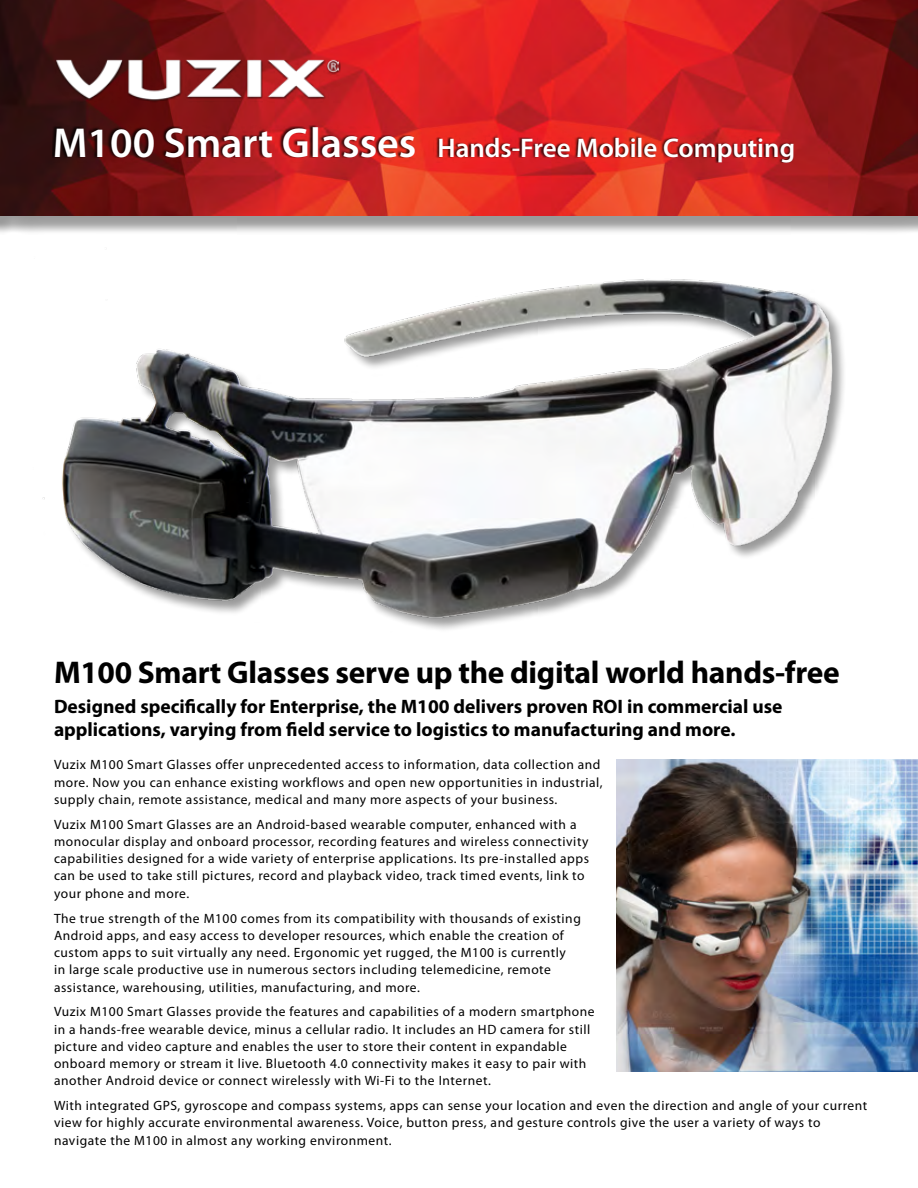
<style>
.page{position:relative;width:918px;height:1188px;background:#fff}
.page>*{position:absolute;margin:0;border:0;box-sizing:border-box;transform-origin:0 0}
.t1{font:700 31.5px "Myriad Pro";letter-spacing:-.01em;color:#000}
.t2{font:600 27px "Myriad Pro";color:#fff}
.t3{font:700 19.5px/22.5px "Myriad Pro";color:#000}
.t4{font:13.5px/17.2px "Myriad Pro";letter-spacing:.04em;color:#000}
.s1{font-size:42px}
</style>
<div class="page">
<div style="left:0;top:0;width:918px;height:235px;background:#000;opacity:.4"></div>
<img style="left:0;top:0;width:918px;height:216px">
<div style="left:52px;top:125px;width:742px;height:38px;background:#000;opacity:.75"></div>
<img style="left:54px;top:51px;width:284px;height:56px">
<img style="left:42px;top:279px;width:802px;height:351px">
<img style="left:616px;top:759px;width:302px;height:312px">
<p class="t2" style="left:53px;top:131px;width:744px"><span class="s1">M100 Smart Glasses</span> Hands-Free Mobile Computing</p>
<p class="t1" style="left:54px;top:652px;width:787px">M100 Smart Glasses serve up the digital world hands-free</p>
<p class="t3" style="left:54px;top:695px;width:730px">Designed specifically for Enterprise, the M100 delivers proven ROI in commercial use applications, varying from field service to logistics to manufacturing and more.</p>
<p class="t4" style="left:54px;top:756px;width:550px">Vuzix M100 Smart Glasses offer unprecedented access to information, data collection and more. Now you can enhance existing workflows and open new opportunities in industrial, supply chain, remote assistance, medical and many more aspects of your business.</p>
<p class="t4" style="left:54px;top:815px;width:537px">Vuzix M100 Smart Glasses are an Android-based wearable computer, enhanced with a monocular display and onboard processor, recording features and wireless connectivity capabilities designed for a wide variety of enterprise applications. Its pre-installed apps can be used to take still pictures, record and playback video, track timed events, link to your phone and more.</p>
<p class="t4" style="left:54px;top:909px;width:528px">The true strength of the M100 comes from its compatibility with thousands of existing Android apps, and easy access to developer resources, which enable the creation of custom apps to suit virtually any need. Ergonomic yet rugged, the M100 is currently<br>in large scale productive use in numerous sectors including telemedicine, remote assistance, warehousing, utilities, manufacturing, and more.</p>
<p class="t4" style="left:54px;top:1003px;width:542px">Vuzix M100 Smart Glasses provide the features and capabilities of a modern smartphone in a hands-free wearable device, minus a cellular radio. It includes an HD camera for still picture and video capture and enables the user to store their content in expandable onboard memory or stream it live. Bluetooth 4.0 connectivity makes it easy to pair with another Android device or connect wirelessly with Wi-Fi to the Internet.</p>
<p class="t4" style="left:54px;top:1097px;width:815px;line-height:17.7px">With integrated GPS, gyroscope and compass systems, apps can sense your location and even the direction and angle of your current view for highly accurate environmental awareness. Voice, button press, and gesture controls give the user a variety of ways to navigate the M100 in almost any working environment.</p>
</div>
